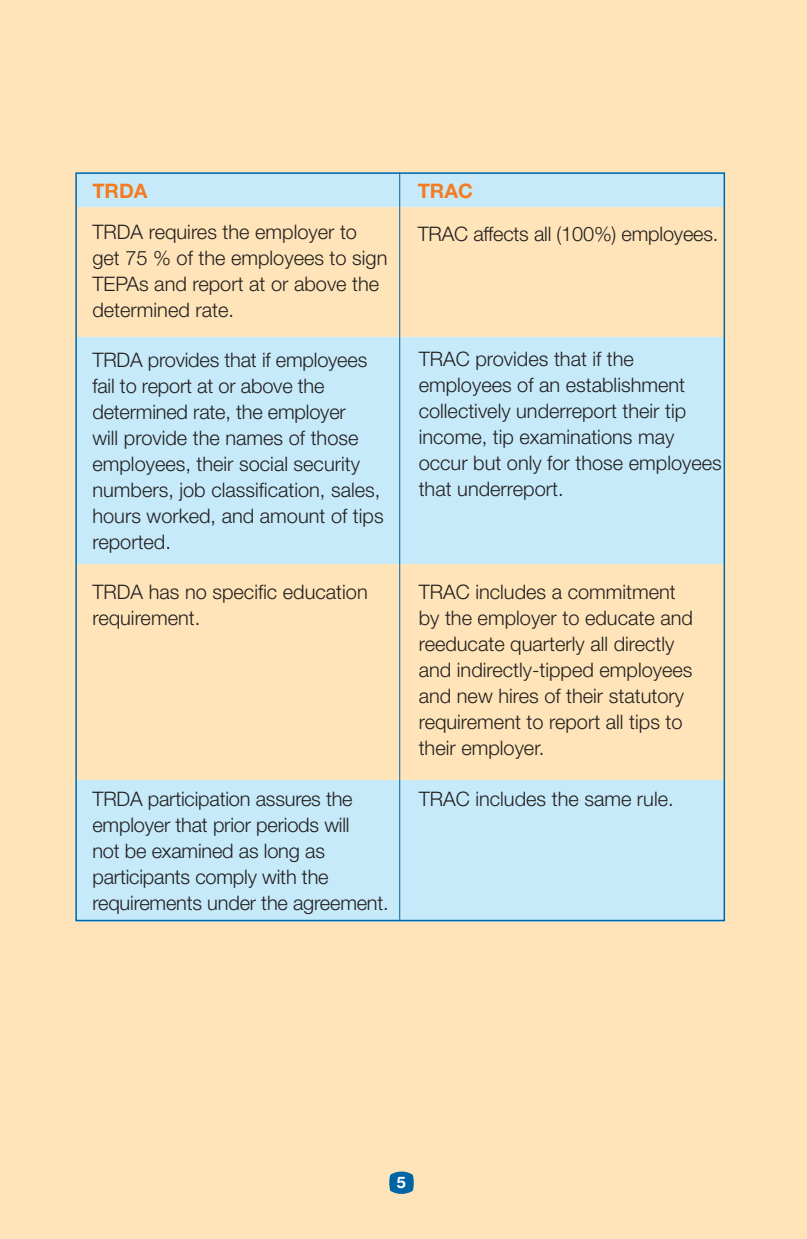
<style>
.page{position:relative;width:807px;height:1239px;background:#fff}
.page>*{position:absolute;margin:0;border:0;box-sizing:border-box;transform-origin:0 0}
.bodytext{font:300 20px/26px "Helvetica Neue LT Std";color:#231f20}
.bodytext-2{font:700 20px "Helvetica Neue LT Std";color:#f47b21}
.t1{font:700 16px "Helvetica Rounded LT Std";color:#fff}
</style>
<div class="page">
<div style="left:0;top:0;width:807px;height:1238px;background:#fee4b8"></div>
<svg style="left:389px;top:1171px;width:25px;height:22px"></svg>
<div style="left:75px;top:779px;width:648px;height:142px;background:#c6eafa"></div>
<div style="left:75px;top:337px;width:648px;height:226px;background:#c6eafa"></div>
<div style="left:77px;top:172px;width:648px;height:35px;background:#c6eafa"></div>
<hr style="left:399px;top:172px;width:1px;height:747px;background:#0065a4">
<p class="bodytext-2" style="left:92px;top:178px;width:57px">TRDA</p>
<p class="bodytext-2" style="left:418px;top:178px;width:57px">TRAC</p>
<p class="bodytext" style="left:92px;top:218px;width:296px">TRDA requires the employer to get 75 % of the employees to sign<br>TEPAs and report at or above the determined rate.</p>
<p class="bodytext" style="left:92px;top:346px;width:293px">TRDA provides that if employees fail to report at or above the determined rate, the employer<br>will provide the names of those employees, their social security numbers, job classification, sales, hours worked, and amount of tips reported.</p>
<p class="bodytext" style="left:92px;top:578px;width:277px">TRDA has no specific education requirement.</p>
<p class="bodytext" style="left:418px;top:220px;width:302px">TRAC affects all (100%) employees.</p>
<p class="bodytext" style="left:419px;top:345px;width:305px">TRAC provides that if the employees of an establishment collectively underreport their tip income, tip examinations may occur but only for those employees that underreport.</p>
<p class="bodytext" style="left:419px;top:578px;width:276px">TRAC includes a commitment by the employer to educate and reeducate quarterly all directly and indirectly-tipped employees and new hires of their statutory requirement to report all tips to their employer.</p>
<p class="bodytext" style="left:92px;top:785px;width:262px">TRDA participation assures the</p>
<p class="bodytext" style="left:419px;top:784px;width:256px">TRAC includes the same rule.</p>
<p class="bodytext" style="left:92px;top:811px;width:298px">employer that prior periods will<br>not be examined as long as participants comply with the requirements under the agreement.</p>
<p class="t1" style="left:397px;top:1172px;width:11px">5</p>
</div>
